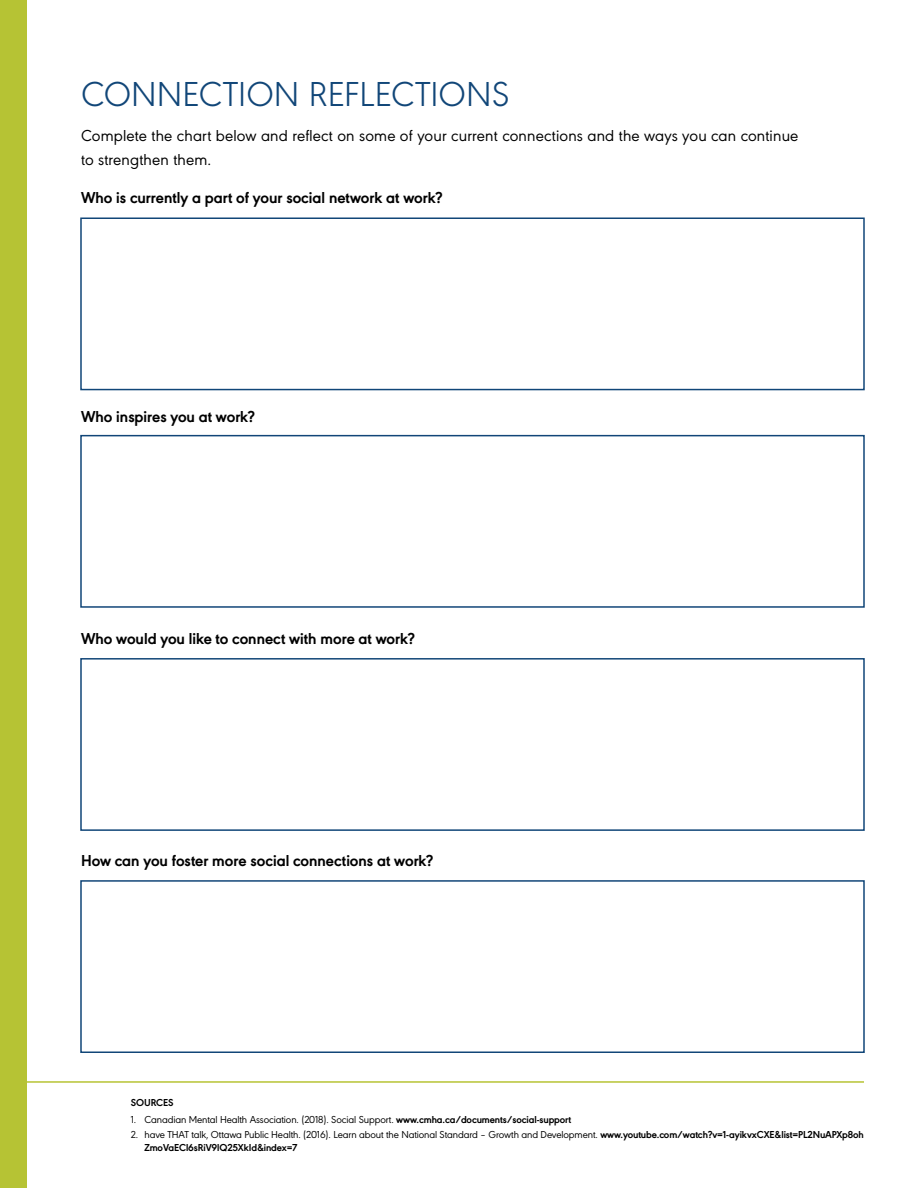
<style>
.page{position:relative;width:918px;height:1188px;background:#fff}
.page>*{position:absolute;margin:0;border:0;box-sizing:border-box;transform-origin:0 0}
.t1{font:300 36px "URW Geometric";color:#114678}
.t2{font:700 16.5px "URW Geometric";color:#000}
.t3{font:16.5px/24px "URW Geometric";letter-spacing:.01em;color:#000}
.t4{font:10.5px/12.6px "URW Geometric";letter-spacing:-.01em;color:#000}
.t5{font:700 10.5px "URW Geometric";letter-spacing:-.01em;color:#000}
.s1{font-weight:700}
</style>
<div class="page">
<hr style="left:0;top:1081px;width:864px;height:2px;background:#b6c334">
<div style="left:0;top:0;width:27px;height:1188px;background:#b6c334"></div>
<div style="left:80px;top:218px;width:785px;height:172px;border:2px solid #114678"></div>
<div style="left:80px;top:435px;width:785px;height:173px;border:2px solid #114678"></div>
<div style="left:80px;top:658px;width:785px;height:173px;border:2px solid #114678"></div>
<div style="left:80px;top:880px;width:785px;height:173px;border:2px solid #114678"></div>
<h1 class="t1" style="left:81px;top:68px;width:430px">CONNECTION REFLECTIONS</h1>
<h2 class="t3" style="left:81px;top:122px;width:719px">Complete the chart below and reflect on some of your current connections and the ways you can continue to strengthen them.</h2>
<h2 class="t2" style="left:81px;top:185px;width:363px">Who is currently a part of your social network at work?</h2>
<h2 class="t2" style="left:81px;top:405px;width:175px">Who inspires you at work?</h2>
<h2 class="t2" style="left:81px;top:626px;width:335px">Who would you like to connect with more at work?</h2>
<h2 class="t2" style="left:81px;top:848px;width:354px">How can you foster more social connections at work?</h2>
<p class="t5" style="left:131px;top:1095px;width:44px">SOURCES</p>
<p class="t4" style="left:131px;top:1113px;width:442px">1. Canadian Mental Health Association. (2018). Social Support. <span class="s1">www.cmha.ca/documents/social-support</span></p>
<p class="t4" style="left:144px;top:1127px;width:721px;text-indent:-14px">2. have THAT talk, Ottawa Public Health. (2016). Learn about the National Standard – Growth and Development. <span class="s1">www.youtube.com/watch?v=1-ayikvxCXE&amp;list=PL2NuAPXp8oh<br>ZmoVaECl6sRiV9lQ25XkId&amp;index=7</span></p>
</div>
